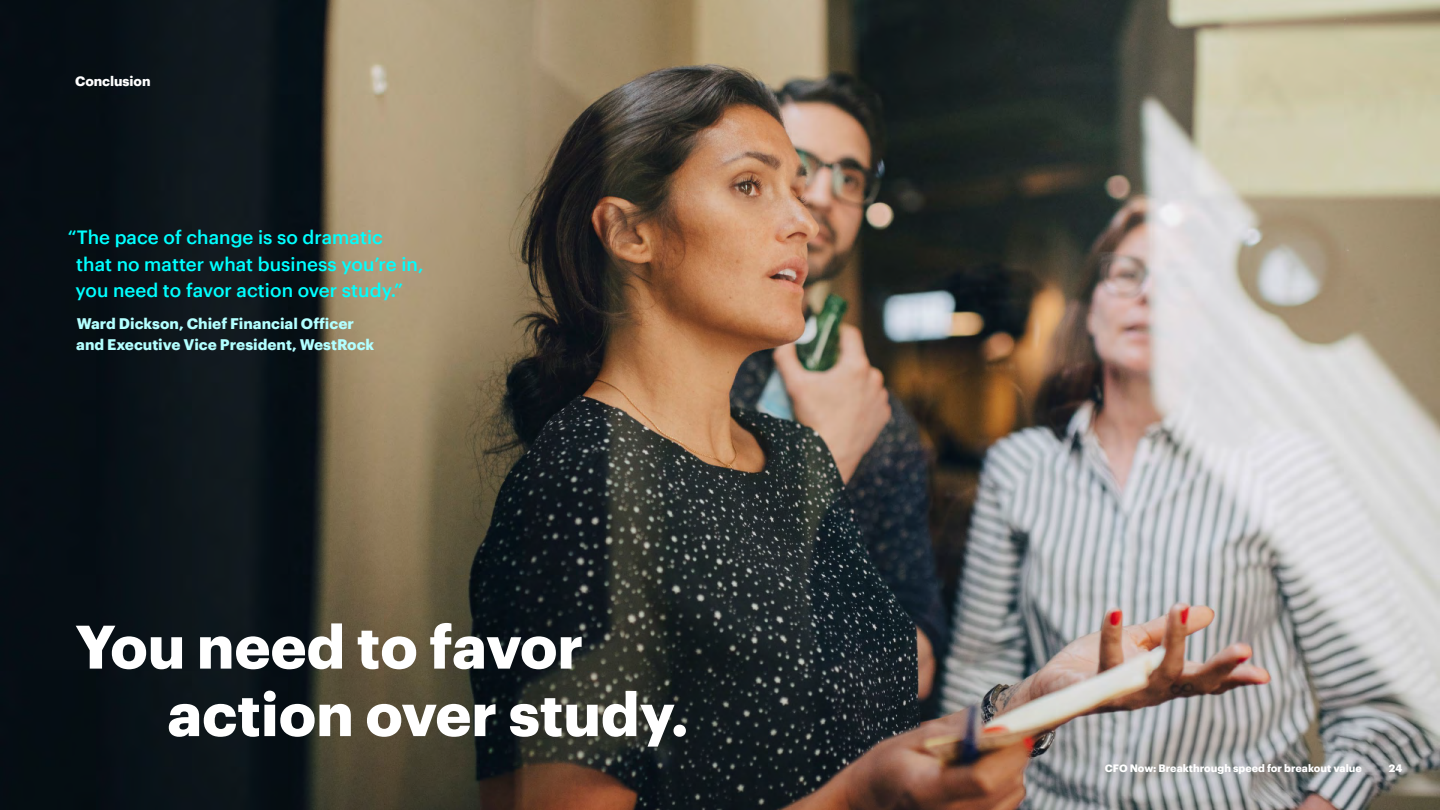
<style>
.page{position:relative;width:1440px;height:810px;background:#fff}
.page>*{position:absolute;margin:0;border:0;box-sizing:border-box;transform-origin:0 0}
.t1{font:700 60px/67.5px "Graphik";letter-spacing:-.005em;color:#fff}
.t2{font:500 18.75px/26.2px "Graphik";color:#0ff}
.t3{font:700 15px/21px "Graphik";color:#b3ffff}
.t4{font:700 13.5px "Graphik";letter-spacing:-.005em;color:#fff}
.t5{font:700 10.5px "Graphik";color:#fff}
</style>
<div class="page">
<img style="left:0;top:0;width:1440px;height:810px">
<p class="t4" style="left:75px;top:71px;width:77px">Conclusion</p>
<p class="t2" style="left:76px;top:223px;width:349px;text-indent:-8px">“The pace of change is so dramatic that no matter what business you’re in, you need to favor action over study.”</p>
<p class="t3" style="left:76px;top:312px;width:300px">Ward Dickson, Chief Financial Officer and Executive Vice President, WestRock</p>
<h1 class="t1" style="left:167px;top:608px;width:523px;text-indent:-92px">You need to favor action over study.</h1>
<p class="t5" style="left:1105px;top:760px;width:258px">CFO Now: Breakthrough speed for breakout value</p>
<p class="t5" style="left:1389px;top:760px;width:15px">24</p>
</div>
